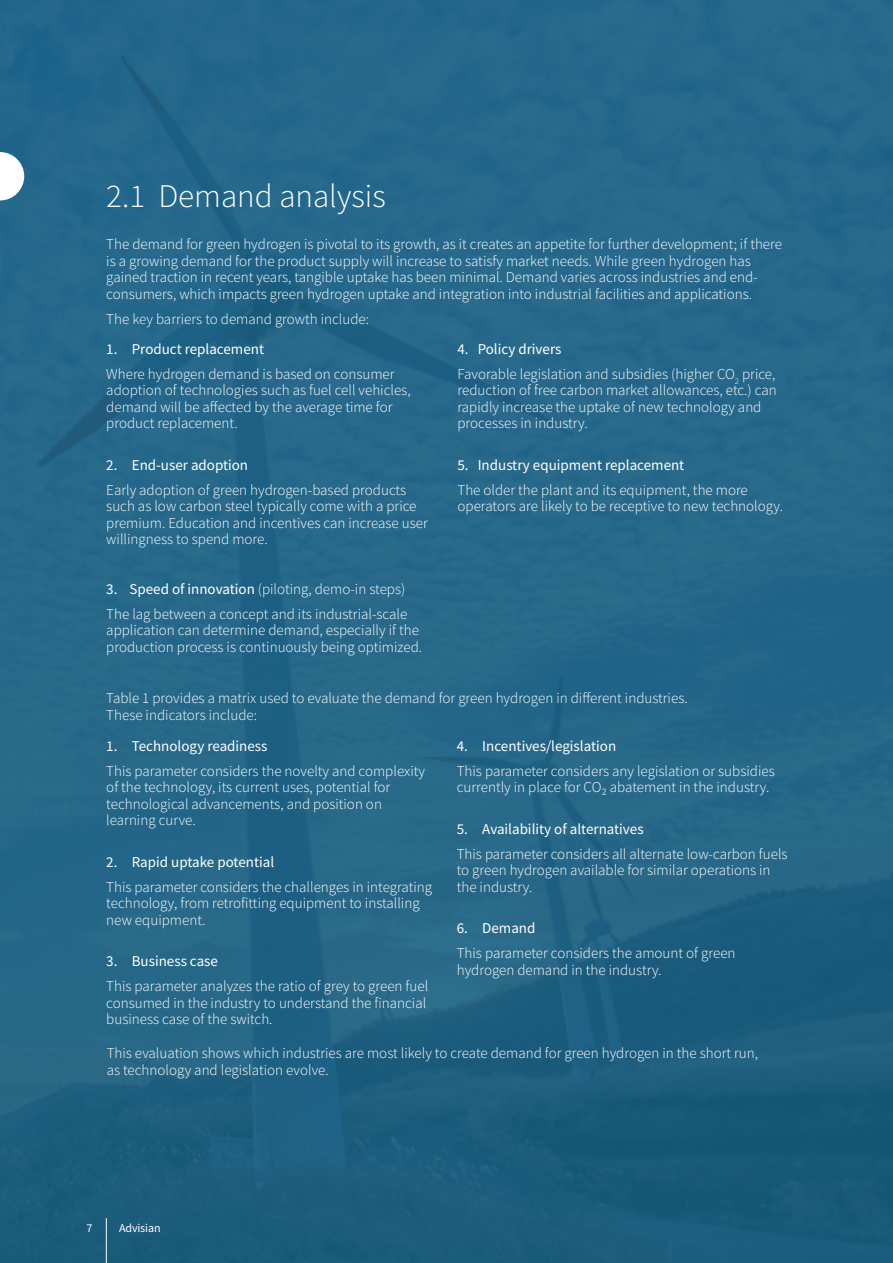
<style>
.page{position:relative;width:893px;height:1263px;background:#fff}
.page>*{position:absolute;margin:0;border:0;box-sizing:border-box;transform-origin:0 0}
.Heading_2{font:300 33px "Source Sans Pro";color:#fff}
.Body_text{font:300 15px/16.5px "Source Sans Pro";color:#fff}
.Body_text-2{font:15px "Source Sans Pro";color:#fff}
.Body_text_BOLD{font:300 15px/16.5px "Source Sans Pro";color:#fff}
.t1{font:12px "Source Sans Pro";letter-spacing:-.01em;color:#fff}
.s1{font-weight:400}
</style>
<div class="page">
<div style="left:0;top:0;width:893px;height:1263px;background:linear-gradient(to bottom,#286b8f,#1f5f7f)"></div>
<svg style="left:0;top:152px;width:24px;height:48px"></svg>
<hr style="left:106px;top:1218px;width:1px;height:45px;background:#fff">
<p class="Heading_2" style="left:106px;top:176px;width:281px">2.1 Demand analysis</p>
<p class="Body_text" style="left:106px;top:236px;width:677px">The demand for green hydrogen is pivotal to its growth, as it creates an appetite for further development; if there is a growing demand for the product supply will increase to satisfy market needs. While green hydrogen has gained traction in recent years, tangible uptake has been minimal. Demand varies across industries and end&shy;consumers, which impacts green hydrogen uptake and integration into industrial facilities and applications.</p>
<p class="Body_text" style="left:106px;top:311px;width:264px">The key barriers to demand growth include:</p>
<p class="Body_text-2" style="left:106px;top:339px;width:159px">1. Product replacement</p>
<p class="Body_text" style="left:106px;top:365px;width:306px">Where hydrogen demand is based on consumer adoption of technologies such as fuel cell vehicles, demand will be affected by the average time for product replacement.</p>
<p class="Body_text-2" style="left:106px;top:455px;width:143px">2. End-user adoption</p>
<p class="Body_text" style="left:106px;top:481px;width:323px">Early adoption of green hydrogen-based products such as low carbon steel typically come with a price premium. Education and incentives can increase user willingness to spend more.</p>
<p class="Body_text" style="left:106px;top:580px;width:301px"><span class="s1">3. Speed of innovation</span> (piloting, demo-in steps)</p>
<p class="Body_text" style="left:106px;top:605px;width:317px">The lag between a concept and its industrial-scale application can determine demand, especially if the production process is continuously being optimized.</p>
<p class="Body_text-2" style="left:457px;top:339px;width:105px">4. Policy drivers</p>
<p class="Body_text" style="left:457px;top:365px;width:321px">Favorable legislation and subsidies (higher CO<sub>2</sub> price, reduction of free carbon market allowances, etc.) can rapidly increase the uptake of new technology and processes in industry.</p>
<p class="Body_text-2" style="left:457px;top:455px;width:228px">5. Industry equipment replacement</p>
<p class="Body_text" style="left:457px;top:481px;width:327px">The older the plant and its equipment, the more operators are likely to be receptive to new technology.</p>
<p class="Body_text_BOLD" style="left:106px;top:690px;width:583px">Table 1 provides a matrix used to evaluate the demand for green hydrogen in different industries.<br>These indicators include:</p>
<p class="Body_text-2" style="left:106px;top:736px;width:163px">1. Technology readiness</p>
<p class="Body_text" style="left:106px;top:762px;width:320px">This parameter considers the novelty and complexity of the technology, its current uses, potential for technological advancements, and position on learning curve.</p>
<p class="Body_text-2" style="left:106px;top:852px;width:169px">2. Rapid uptake potential</p>
<p class="Body_text" style="left:106px;top:878px;width:327px">This parameter considers the challenges in integrating technology, from retrofitting equipment to installing new equipment.</p>
<p class="Body_text-2" style="left:106px;top:952px;width:113px">3. Business case</p>
<p class="Body_text" style="left:106px;top:978px;width:323px">This parameter analyzes the ratio of grey to green fuel consumed in the industry to understand the financial business case of the switch.</p>
<p class="Body_text-2" style="left:457px;top:736px;width:161px">4. Incentives/legislation</p>
<p class="Body_text" style="left:457px;top:762px;width:319px">This parameter considers any legislation or subsidies currently in place for CO₂ abatement in the industry.</p>
<p class="Body_text-2" style="left:457px;top:819px;width:188px">5. Availability of alternatives</p>
<p class="Body_text" style="left:457px;top:845px;width:332px">This parameter considers all alternate low-carbon fuels to green hydrogen available for similar operations in the industry.</p>
<p class="Body_text-2" style="left:457px;top:919px;width:80px">6. Demand</p>
<p class="Body_text" style="left:457px;top:945px;width:280px">This parameter considers the amount of green hydrogen demand in the industry.</p>
<p class="Body_text" style="left:107px;top:1045px;width:653px">This evaluation shows which industries are most likely to create demand for green hydrogen in the short run, as technology and legislation evolve.</p>
<p class="t1" style="left:87px;top:1220px;width:7px">7</p>
<p class="t1" style="left:119px;top:1220px;width:43px">Advisian</p>
</div>
